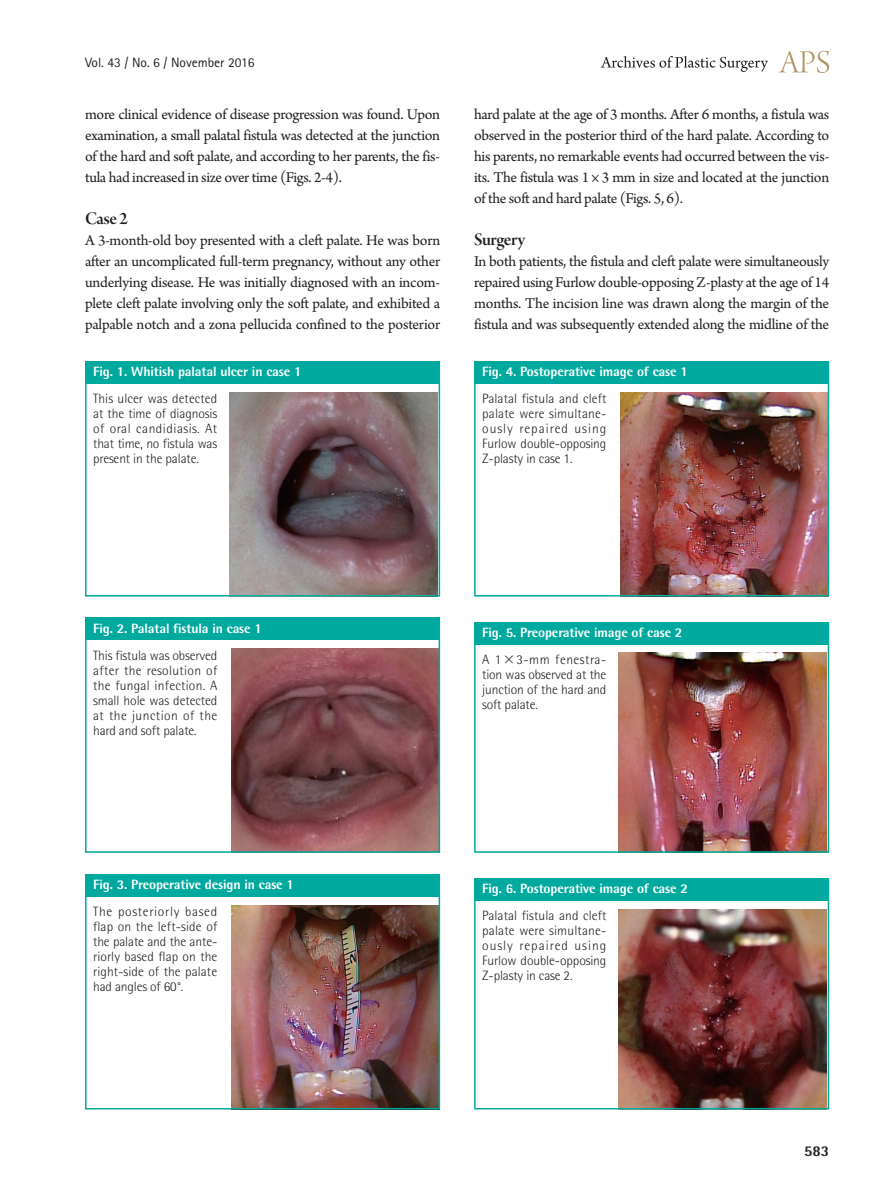
<style>
.page{position:relative;width:893px;height:1191px;background:#fff}
.page>*{position:absolute;margin:0;border:0;box-sizing:border-box;transform-origin:0 0}
.중제목{font:18.75px "Arno Pro Smbd Display";letter-spacing:-.025em;color:#231f20}
.본문{font:15.75px/21px "Arno Pro";letter-spacing:-.02em;color:#231f20;text-align:justify}
.본문_0{font:15.75px/21px "Arno Pro";letter-spacing:-.025em;color:#231f20;text-align:justify}
.t1{font:800 15px "Rotis Semi Sans Std";color:#231f20}
.그림설명{font:300 13.5px/15px "Rotis Semi Sans Std";letter-spacing:-.005em;color:#231f20;text-align:justify}
.표그림제목{font:800 13.5px "Rotis Semi Sans Std";letter-spacing:-.01em;color:#fff}
.t2{font:13.5px "Rotis Sans Serif Std";color:#231f20}
.s1{font-family:"Dotum";font-weight:400}
</style>
<div class="page">
<svg style="left:779px;top:51px;width:50px;height:22px"></svg>
<svg style="left:601px;top:56px;width:167px;height:16px"></svg>
<img style="left:229px;top:392px;width:208px;height:201px">
<div style="left:85px;top:361px;width:354px;height:23px;background:#00a99d"></div>
<div style="left:85px;top:361px;width:355px;height:235px;border:2px solid #00a99d"></div>
<img style="left:231px;top:905px;width:206px;height:201px">
<div style="left:85px;top:874px;width:354px;height:22px;background:#00a99d"></div>
<div style="left:85px;top:874px;width:355px;height:235px;border:2px solid #00a99d"></div>
<img style="left:231px;top:648px;width:206px;height:201px">
<div style="left:85px;top:618px;width:354px;height:22px;background:#00a99d"></div>
<div style="left:85px;top:618px;width:355px;height:234px;border:2px solid #00a99d"></div>
<img style="left:620px;top:392px;width:206px;height:201px">
<div style="left:474px;top:361px;width:354px;height:23px;background:#00a99d"></div>
<div style="left:474px;top:361px;width:355px;height:235px;border:2px solid #00a99d"></div>
<img style="left:618px;top:653px;width:208px;height:196px">
<div style="left:474px;top:622px;width:354px;height:22px;background:#00a99d"></div>
<div style="left:474px;top:622px;width:355px;height:230px;border:2px solid #00a99d"></div>
<img style="left:618px;top:909px;width:208px;height:197px">
<div style="left:474px;top:878px;width:354px;height:23px;background:#00a99d"></div>
<div style="left:474px;top:878px;width:355px;height:231px;border:2px solid #00a99d"></div>
<p class="t2" style="left:85px;top:54px;width:171px">Vol. 43 / No. 6 / November 2016</p>
<p class="본문_0" style="left:85px;top:105px;width:357px">more clinical evidence of disease progression was found. Upon examination, a small palatal fistula was detected at the junction of the hard and soft palate, and according to her parents, the fis&shy;tula had increased in size over time (Figs. 2-4).</p>
<p class="중제목" style="left:85px;top:208px;width:44px">Case 2</p>
<p class="본문" style="left:85px;top:231px;width:357px">A 3-month-old boy presented with a cleft palate. He was born after an uncomplicated full-term pregnancy, without any other underlying disease. He was initially diagnosed with an incom&shy;plete cleft palate involving only the soft palate, and exhibited a palpable notch and a zona pellucida confined to the posterior</p>
<p class="본문" style="left:474px;top:105px;width:357px">hard palate at the age of 3 months. After 6 months, a fistula was observed in the posterior third of the hard palate. According to his parents, no remarkable events had occurred between the vis&shy;its. The fistula was 1 × 3 mm in size and located at the junction of the soft and hard palate (Figs. 5, 6).</p>
<p class="중제목" style="left:474px;top:229px;width:53px">Surgery</p>
<p class="본문" style="left:474px;top:252px;width:357px">In both patients, the fistula and cleft palate were simultaneously repaired using Furlow double-opposing Z-plasty at the age of 14 months. The incision line was drawn along the margin of the fistula and was subsequently extended along the midline of the</p>
<p class="표그림제목" style="left:93px;top:363px;width:210px">Fig. 1. Whitish palatal ulcer in case 1</p>
<p class="표그림제목" style="left:482px;top:363px;width:207px">Fig. 4. Postoperative image of case 1</p>
<p class="그림설명" style="left:93px;top:391px;width:126px">This ulcer was detected at the time of diagnosis of oral candidiasis. At that time, no fistula was present in the palate.</p>
<p class="그림설명" style="left:482px;top:391px;width:126px">Palatal fistula and cleft palate were simultane&shy;ously repaired using Furlow double-opposing Z-plasty in case 1.</p>
<p class="표그림제목" style="left:93px;top:619px;width:170px">Fig. 2. Palatal fistula in case 1</p>
<p class="그림설명" style="left:93px;top:647px;width:126px">This fistula was observed after the resolution of the fungal infection. A small hole was detected at the junction of the hard and soft palate.</p>
<p class="표그림제목" style="left:93px;top:876px;width:202px">Fig. 3. Preoperative design in case 1</p>
<p class="그림설명" style="left:93px;top:904px;width:126px">The posteriorly based flap on the left-side of the palate and the ante&shy;riorly based flap on the right-side of the palate had angles of 60°.</p>
<p class="표그림제목" style="left:482px;top:623px;width:202px">Fig. 5. Preoperative image of case 2</p>
<p class="그림설명" style="left:482px;top:651px;width:126px">A 1 <span class="s1">×</span>3-mm fenestra&shy;tion was observed at the junction of the hard and soft palate.</p>
<p class="표그림제목" style="left:482px;top:880px;width:207px">Fig. 6. Postoperative image of case 2</p>
<p class="그림설명" style="left:482px;top:908px;width:126px">Palatal fistula and cleft palate were simultane&shy;ously repaired using Furlow double-opposing Z-plasty in case 2.</p>
<p class="t1" style="left:804px;top:1141px;width:27px">583</p>
</div>
